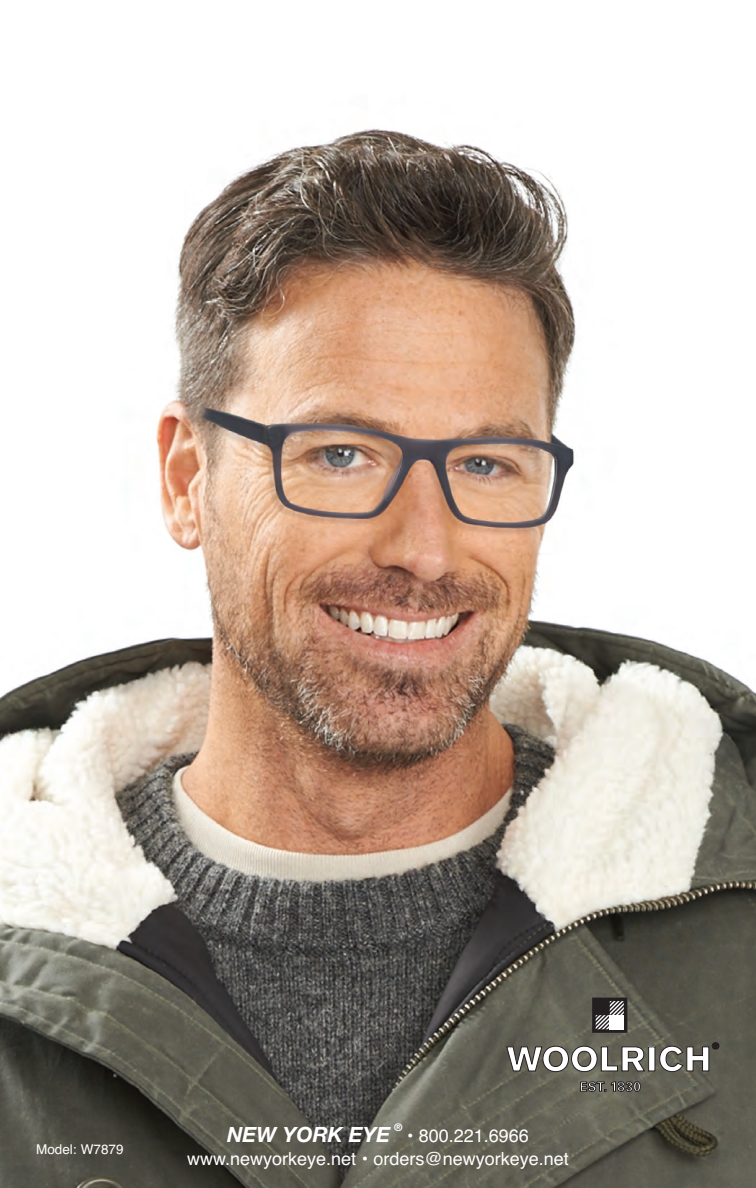
<style>
.page{position:relative;width:756px;height:1188px;background:#fff}
.page>*{position:absolute;margin:0;border:0;box-sizing:border-box;transform-origin:0 0}
.t1{font:18px/23.7px "Helvetica";color:#fff;text-align:center}
.t2{font:13.5px "Helvetica";color:#fff}
.t3{font:700 10.5px "Helvetica Neue";color:#fff}
.s1{font-family:"Helvetica Neue";font-weight:700;font-style:italic;font-size:21px}
</style>
<div class="page">
<img style="left:0;top:128px;width:756px;height:1060px">
<svg style="left:506px;top:1046px;width:140px;height:26px"></svg>
<div style="left:649px;top:1047px;width:6px;height:24px;background:#fff"></div>
<div style="left:648px;top:1047px;width:7px;height:24px;border:1px solid #231f20"></div>
<svg style="left:580px;top:1081px;width:61px;height:11px"></svg>
<svg style="left:592px;top:998px;width:35px;height:35px"></svg>
<div style="left:610px;top:1015px;width:14px;height:14px;background:#fff"></div>
<svg style="left:659px;top:1042px;width:60px;height:30px"></svg>
<p class="t2" style="left:36px;top:1142px;width:89px">Model: W7879</p>
<p class="t3" style="left:394px;top:1124px;width:10px">®</p>
<p class="t1" style="left:187px;top:1124px;width:383px"><span class="s1">NEW YORK EYE</span> • 800.221.6966 www.newyorkeye.net • orders@newyorkeye.net</p>
</div>
